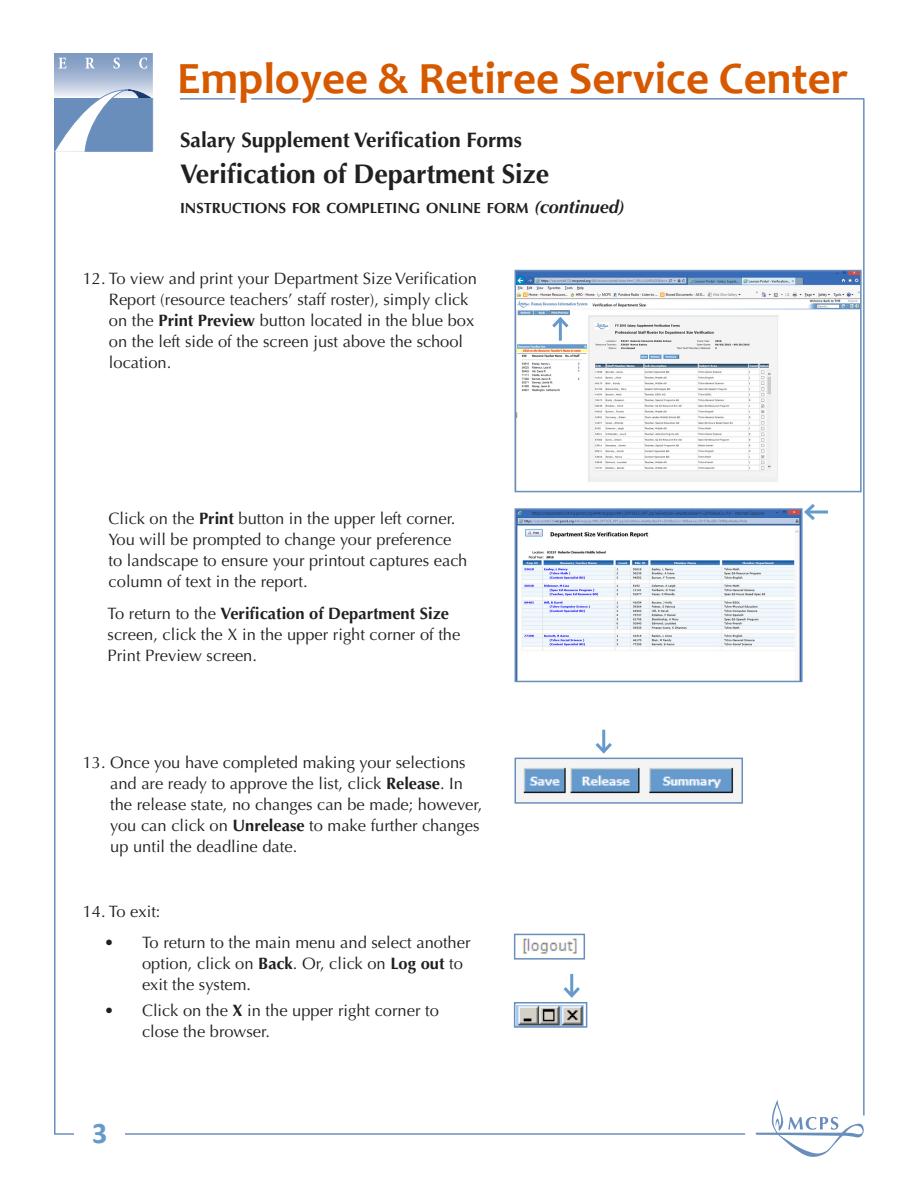
<style>
.page{position:relative;width:918px;height:1188px;background:#fff}
.page>*{position:absolute;margin:0;border:0;box-sizing:border-box;transform-origin:0 0}
.t1{font:700 45px "Candara";color:#d65900}
.t2{font:700 30px "Calibri";color:#69c}
.t3{font:700 27px "Optima LT Std";letter-spacing:-.005em;color:#231f20}
.t4{font:700 21px "Optima LT Std";color:#231f20}
.t5{font:16.5px/21px "Optima LT Std";color:#231f20}
.t6{font:700 14.7px "Optima LT Std";color:#231f20}
.s1{font-style:italic;font-size:18px}
.s2{font-weight:700}
</style>
<div class="page">
<hr style="left:54px;top:54px;width:2px;height:1080px;background:#6a8ebc">
<hr style="left:180px;top:98px;width:55px;height:2px;background:#6a8ebc">
<hr style="left:251px;top:98px;width:50px;height:2px;background:#6a8ebc">
<hr style="left:316px;top:98px;width:548px;height:2px;background:#6a8ebc">
<hr style="left:863px;top:98px;width:2px;height:1017px;background:#6a8ebc">
<hr style="left:54px;top:1133px;width:691px;height:2px;background:#6a8ebc">
<svg style="left:756px;top:1100px;width:108px;height:57px"></svg>
<svg style="left:54px;top:54px;width:99px;height:97px;background:#97afce"></svg>
<img style="left:522px;top:938px;width:56px;height:16px">
<div style="left:514px;top:934px;width:71px;height:26px;border:2px solid #6a8ebc"></div>
<img style="left:517px;top:1006px;width:66px;height:19px">
<div style="left:514px;top:1002px;width:73px;height:26px;border:2px solid #6a8ebc"></div>
<hr style="left:602px;top:730px;width:3px;height:22px;background:#69c">
<svg style="left:595px;top:740px;width:17px;height:14px"></svg>
<hr style="left:570px;top:974px;width:3px;height:22px;background:#69c">
<svg style="left:563px;top:984px;width:17px;height:14px"></svg>
<div style="left:75px;top:1106px;width:50px;height:52px;background:#fff"></div>
<img style="left:518px;top:761px;width:222px;height:40px">
<div style="left:515px;top:758px;width:228px;height:46px;border:2px solid #6a8ebc"></div>
<img style="left:518px;top:273px;width:341px;height:209px">
<div style="left:515px;top:270px;width:347px;height:222px;border:2px solid #6a8ebc"></div>
<hr style="left:559px;top:319px;width:3px;height:22px;background:#69c">
<svg style="left:549px;top:315px;width:23px;height:16px"></svg>
<img style="left:518px;top:511px;width:282px;height:168px">
<div style="left:515px;top:508px;width:288px;height:174px;border:2px solid #6a8ebc"></div>
<hr style="left:806px;top:511px;width:22px;height:3px;background:#69c">
<svg style="left:802px;top:504px;width:16px;height:19px"></svg>
<p class="t1" style="left:177px;top:50px;width:673px">Employee &amp; Retiree Service Center</p>
<p class="t4" style="left:180px;top:128px;width:343px">Salary Supplement Verification Forms</p>
<p class="t3" style="left:180px;top:159px;width:371px">Verification of Department Size</p>
<p class="t6" style="left:180px;top:200px;width:446px">INSTRUCTIONS FOR COMPLETING ONLINE FORM <span class="s1">(continued)</span></p>
<p class="t5" style="left:109px;top:268px;width:369px;text-indent:-26px">12. To view and print your Department Size Verification Report (resource teachers’ staff roster), simply click on the <span class="s2">Print Preview</span> button located in the blue box on the left side of the screen just above the school location.</p>
<p class="t5" style="left:109px;top:508px;width:360px">Click on the <span class="s2">Print</span> button in the upper left corner.<br>You will be prompted to change your preference to landscape to ensure your printout captures each column of text in the report.</p>
<p class="t5" style="left:108px;top:603px;width:354px">To return to the <span class="s2">Verification of Department Size </span>screen, click the X in the upper right corner of the<br>Print Preview screen.</p>
<p class="t5" style="left:110px;top:753px;width:374px;text-indent:-28px">13. Once you have completed making your selections and are ready to approve the list, click <span class="s2">Release</span>. In the release state, no changes can be made; however, you can click on <span class="s2">Unrelease</span> to make further changes up until the deadline date.</p>
<p class="t5" style="left:83px;top:901px;width:79px">14. To exit:</p>
<p class="t5" style="left:142px;top:933px;width:330px;text-indent:-38px">• To return to the main menu and select another option, click on <span class="s2">Back</span>. Or, click on <span class="s2">Log out</span> to exit the system.</p>
<p class="t5" style="left:142px;top:1000px;width:298px;text-indent:-38px">• Click on the <span class="s2">X</span> in the upper right corner to close the browser.</p>
<p class="t2" style="left:92px;top:1112px;width:17px">3</p>
</div>
